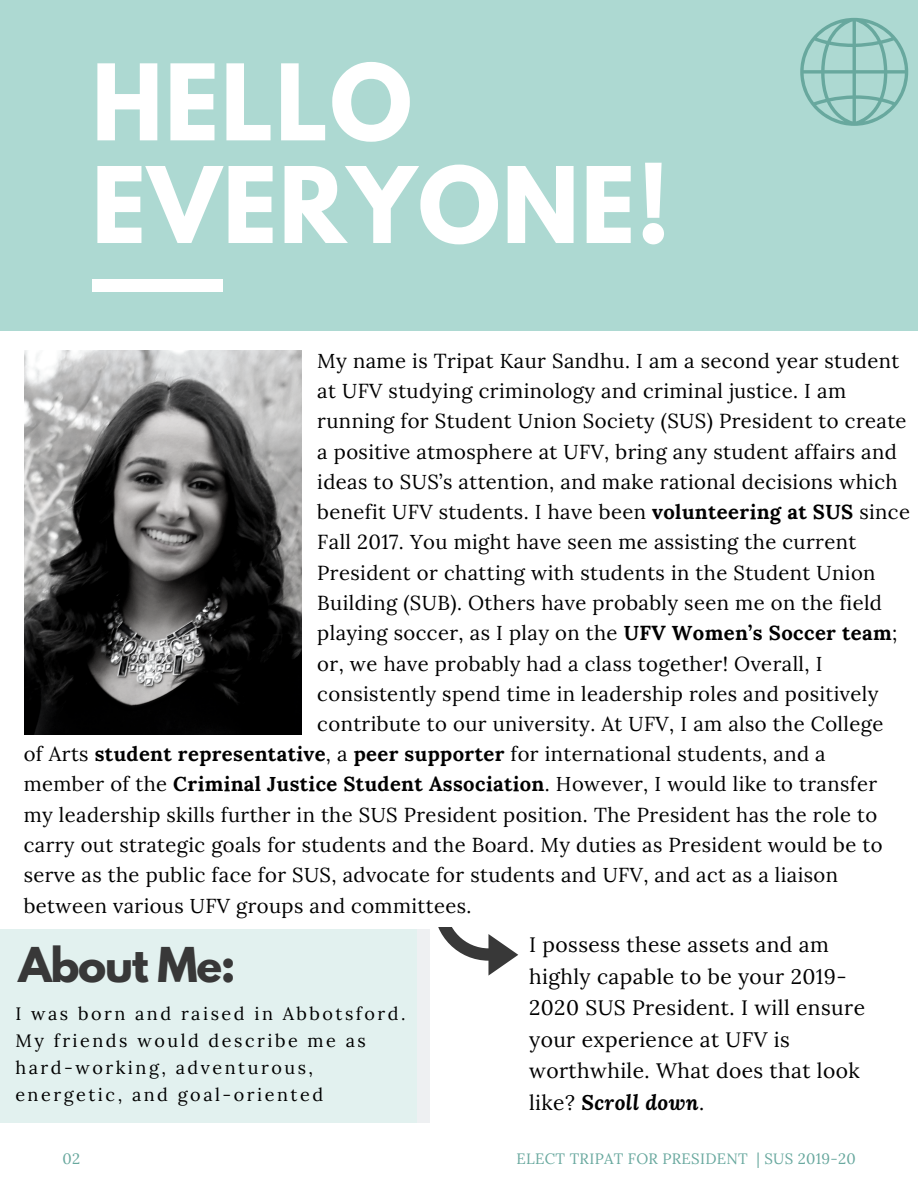
<style>
.page{position:relative;width:918px;height:1188px;background:#fff}
.page>*{position:absolute;margin:0;border:0;box-sizing:border-box;transform-origin:0 0}
.t1{font:700 93.45px/102.6px "League Spartan";letter-spacing:.02em;color:#fff}
.t2{font:700 42.6px "League Spartan";letter-spacing:-.03em;color:#383838}
.t3{font:21px/31.5px "Lora";letter-spacing:.02em;color:#000}
.t4{font:20.25px/30.3px "Lora";letter-spacing:.02em;color:#000}
.t5{font:18px/27px "Lora";letter-spacing:.14em;color:#000}
.t6{font:15px "Lora";letter-spacing:.02em;color:#68a89e}
.s1{font-weight:700}
.s2{font-weight:700;font-style:italic}
</style>
<div class="page">
<div style="left:0;top:0;width:918px;height:331px;background:#add9d2"></div>
<div style="left:92px;top:279px;width:130px;height:13px;background:#fff"></div>
<div style="left:0;top:929px;width:422px;height:193px;background:#e2f1ef"></div>
<svg style="left:800px;top:18px;width:108px;height:108px"></svg>
<img style="left:24px;top:351px;width:277px;height:383px">
<div style="left:417px;top:929px;width:13px;height:194px;background:#eef0f2"></div>
<svg style="left:438px;top:927px;width:80px;height:49px"></svg>
<h1 class="t1" style="left:92px;top:63px;width:579px">HELLO<br>EVERYONE!</h1>
<p class="t4" style="left:317px;top:345px;width:594px">My name is Tripat Kaur Sandhu. I am a second year student at UFV studying criminology and criminal justice. I am running for Student Union Society (SUS) President to create a positive atmosphere at UFV, bring any student affairs and ideas to SUS’s attention, and make rational decisions which benefit UFV students. I have been <span class="s1">volunteering at SUS</span> since Fall 2017. You might have seen me assisting the current President or chatting with students in the Student Union Building (SUB). Others have probably seen me on the field playing soccer, as I play on the <span class="s1">UFV Women’s Soccer team</span>; or, we have probably had a class together! Overall, I consistently spend time in leadership roles and positively contribute to our university. At UFV, I am also the College</p>
<p class="t4" style="left:24px;top:739px;width:860px">of Arts <span class="s1">student representative</span>, a <span class="s1">peer supporter</span> for international students, and a member of the <span class="s1">Criminal Justice Student Association</span>. However, I would like to transfer my leadership skills further in the SUS President position. The President has the role to carry out strategic goals for students and the Board. My duties as President would be to serve as the public face for SUS, advocate for students and UFV, and act as a liaison between various UFV groups and committees.</p>
<h2 class="t2" style="left:18px;top:943px;width:219px">About Me:</h2>
<p class="t5" style="left:15px;top:1000px;width:392px">I was born and raised in Abbotsford.<br>My friends would describe me as hard-working, adventurous, energetic, and goal-oriented</p>
<p class="t3" style="left:529px;top:929px;width:337px">I possess these assets and am highly capable to be your 2019-<br>2020 SUS President. I will ensure your experience at UFV is worthwhile. What does that look like? <span class="s2">Scroll down</span>.</p>
<p class="t6" style="left:63px;top:1149px;width:19px">02</p>
<p class="t6" style="left:517px;top:1149px;width:341px">ELECT TRIPAT FOR PRESIDENT | SUS 2019-20</p>
</div>
